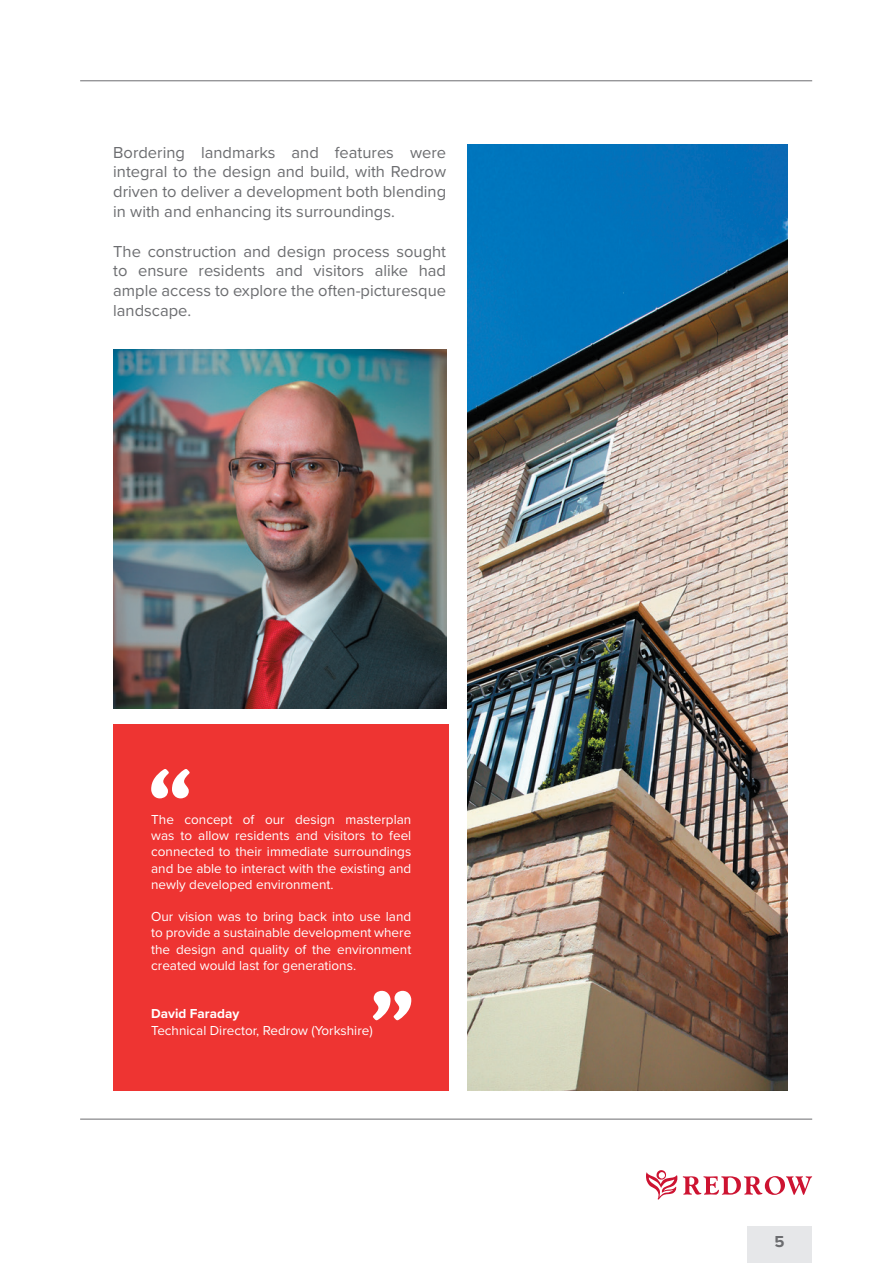
<style>
.page{position:relative;width:893px;height:1263px;background:#fff}
.page>*{position:absolute;margin:0;border:0;box-sizing:border-box;transform-origin:0 0}
.t1{font:16.5px/19.8px "Proxima Nova";color:#6c6d70;text-align:justify}
.t2{font:700 16.5px "Proxima Nova";color:#6c6d70}
.t3{font:13.5px/16.2px "Proxima Nova";color:#fff;text-align:justify}
.t4{font:700 13.5px "Proxima Nova";color:#fff}
</style>
<div class="page">
<svg style="left:646px;top:1170px;width:166px;height:29px"></svg>
<hr style="left:80px;top:1119px;width:732px;height:1px;background:#6c6d70">
<hr style="left:80px;top:81px;width:732px;height:1px;background:#6c6d70">
<div style="left:747px;top:1226px;width:65px;height:37px;background:#e6e7e9"></div>
<div style="left:113px;top:724px;width:335px;height:367px;background:#ee3432"></div>
<img style="left:113px;top:350px;width:333px;height:358px">
<img style="left:468px;top:145px;width:320px;height:946px">
<svg style="left:151px;top:769px;width:39px;height:29px"></svg>
<svg style="left:373px;top:991px;width:38px;height:29px"></svg>
<p class="t1" style="left:113px;top:141px;width:334px">Bordering landmarks and features were integral to the design and build, with Redrow driven to deliver a development both blending in with and enhancing its surroundings.</p>
<p class="t1" style="left:113px;top:240px;width:334px">The construction and design process sought to ensure residents and visitors alike had ample access to explore the often-picturesque landscape.</p>
<p class="t3" style="left:151px;top:811px;width:262px">The concept of our design masterplan was to allow residents and visitors to feel connected to their immediate surroundings and be able to interact with the existing and newly developed environment.</p>
<p class="t3" style="left:151px;top:908px;width:262px">Our vision was to bring back into use land to provide a sustainable development where the design and quality of the environment created would last for generations.</p>
<p class="t4" style="left:151px;top:1004px;width:90px">David Faraday</p>
<p class="t3" style="left:151px;top:1021px;width:223px">Technical Director, Redrow (Yorkshire)</p>
<p class="t2" style="left:775px;top:1229px;width:12px">5</p>
</div>
